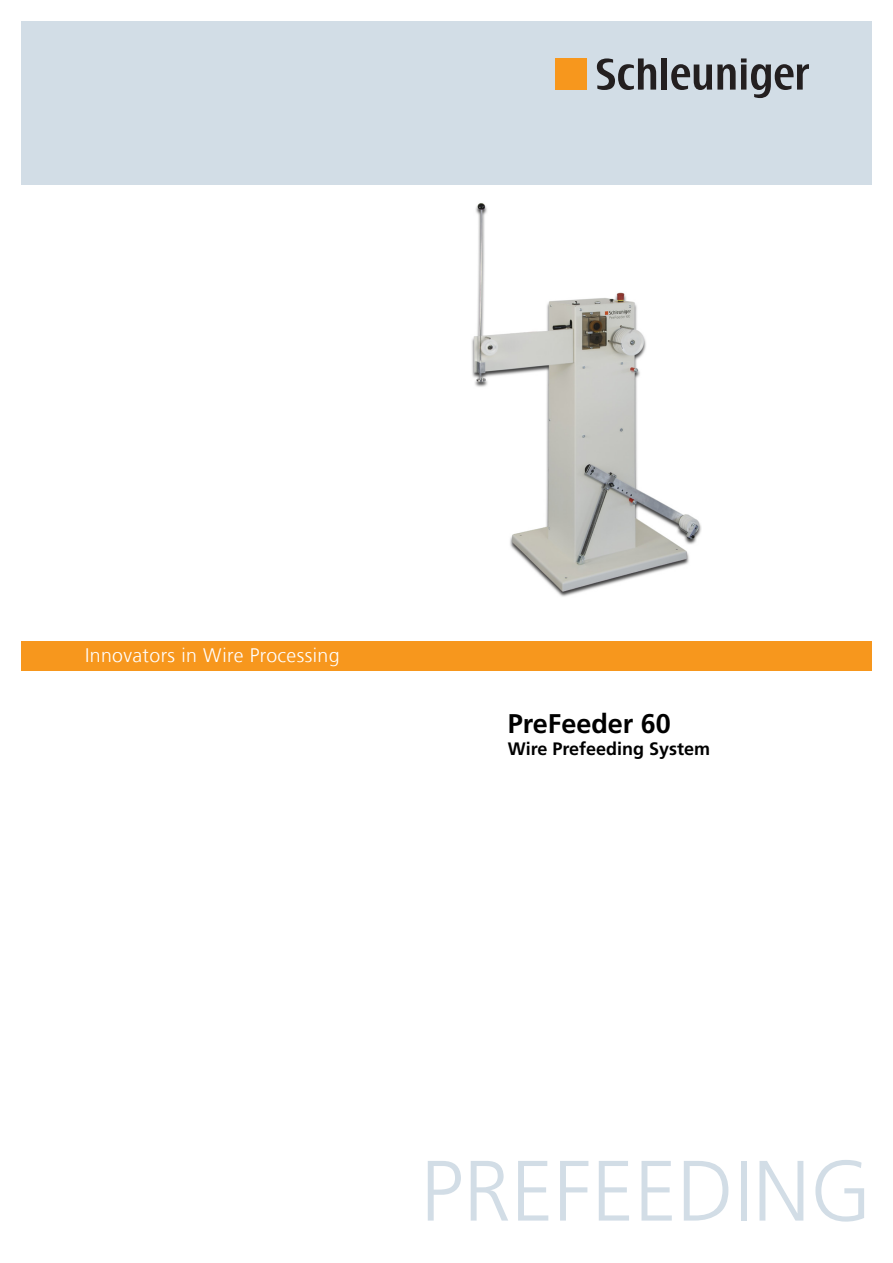
<style>
.page{position:relative;width:893px;height:1263px;background:#fff}
.page>*{position:absolute;margin:0;border:0;box-sizing:border-box;transform-origin:0 0}
.t1{font:300 85.5px "Frutiger LT Com";color:#d2dde6}
.t2{font:700 27px "Frutiger LT Com";color:#000}
.t3{font:300 19.5px "Frutiger LT Com";letter-spacing:.02em;color:#fff}
.t4{font:700 18px "Frutiger LT Com";color:#000}
</style>
<div class="page">
<div style="left:21px;top:641px;width:851px;height:29px;background:#f7971d"></div>
<div style="left:21px;top:21px;width:851px;height:163px;background:#d2dde6"></div>
<div style="left:556px;top:58px;width:31px;height:32px;background:#f7971d"></div>
<svg style="left:596px;top:58px;width:213px;height:40px"></svg>
<img style="left:472px;top:203px;width:230px;height:394px">
<p class="t3" style="left:85px;top:644px;width:256px">Innovators in Wire Processing</p>
<p class="t2" style="left:508px;top:708px;width:165px">PreFeeder 60</p>
<p class="t4" style="left:508px;top:738px;width:204px">Wire Prefeeding System</p>
<p class="t1" style="left:420px;top:1141px;width:453px">PREFEEDING</p>
</div>
